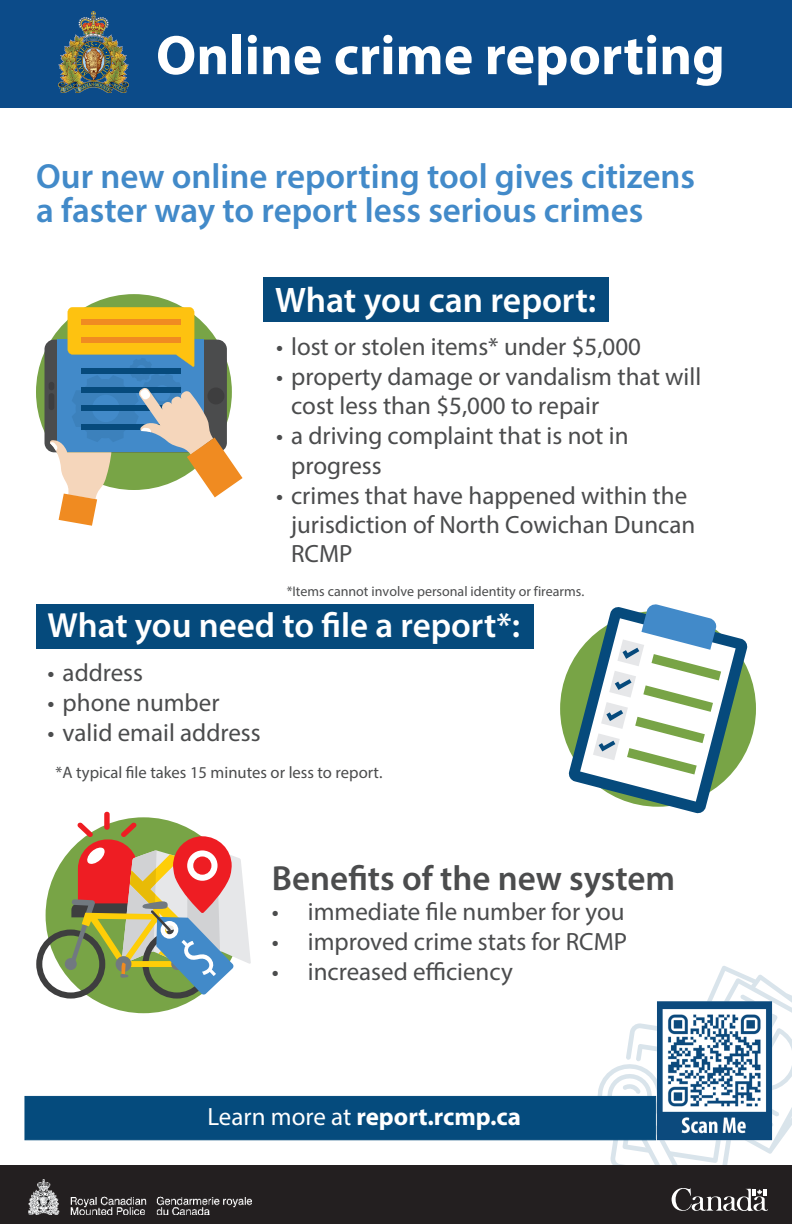
<style>
.page{position:relative;width:792px;height:1224px;background:#fff}
.page>*{position:absolute;margin:0;border:0;box-sizing:border-box;transform-origin:0 0}
.Main_Text{font:700 56px "Myriad Pro";color:#fff}
.t1{font:600 35.6px "Myriad Pro";color:#fff}
.t2{font:600 35px/34px "Myriad Pro";color:#428ac9}
.t3{font:600 35px "Myriad Pro";color:#fff}
.t4{font:600 35px "Myriad Pro";color:#4b4c4d}
.t5{font:25px/29px "Myriad Pro";color:#4b4c4d}
.Back_Info{font:700 25px "Myriad Pro";color:#fff}
.Main_Text-2{font:16.6px "Myriad Pro";color:#4b4c4d}
.t6{font:14px "Myriad Pro";color:#4b4c4d}
.s1{font-weight:400}
</style>
<div class="page">
<div style="left:0;top:1165px;width:792px;height:59px;background:#231f20"></div>
<img style="left:29px;top:1179px;width:223px;height:36px">
<div style="left:0;top:0;width:792px;height:107px;background:#0c4b89"></div>
<div style="left:36px;top:294px;width:196px;height:196px;background:#78a446;border-radius:50%"></div>
<div style="left:46px;top:817px;width:195px;height:196px;background:#78a446;border-radius:50%"></div>
<div style="left:104px;top:812px;width:6px;height:18px;background:#ee1d23;border-radius:3px"></div>
<svg style="left:36px;top:822px;width:215px;height:177px"></svg>
<div style="left:45px;top:340px;width:182px;height:112px;background:#4b4c4d;border-radius:10px"></div>
<div style="left:49px;top:393px;width:5px;height:17px;background:#3e3e3f;border-radius:3px"></div>
<div style="left:49px;top:382px;width:5px;height:8px;background:#3e3e3f;border-radius:3px"></div>
<svg style="left:50px;top:307px;width:193px;height:219px"></svg>
<div style="left:264px;top:277px;width:345px;height:45px;background:#064a7c"></div>
<div style="left:36px;top:604px;width:497px;height:45px;background:#054a7c"></div>
<div style="left:560px;top:611px;width:196px;height:196px;background:#78a446;border-radius:50%"></div>
<svg style="left:568px;top:604px;width:180px;height:210px"></svg>
<svg style="left:597px;top:966px;width:195px;height:245px"></svg>
<img style="left:59px;top:12px;width:70px;height:80px">
<div style="left:24px;top:1096px;width:632px;height:44px;background:#054b7d;border:1px solid #054b7d"></div>
<img style="left:654px;top:996px;width:123px;height:150px">
<p class="Main_Text" style="left:156px;top:19px;width:570px">Online crime reporting</p>
<h1 class="t2" style="left:36px;top:158px;width:661px">Our new online reporting tool gives citizens a faster way to report less serious crimes</h1>
<h1 class="t1" style="left:275px;top:278px;width:323px">What you can report:</h1>
<p class="t5" style="left:276px;top:331px;width:366px">• lost or stolen items* under $5,000</p>
<p class="t5" style="left:291px;top:361px;width:412px;text-indent:-15px">• property damage or vandalism that will cost less than $5,000 to repair</p>
<p class="t5" style="left:291px;top:420px;width:339px;line-height:30px;text-indent:-15px">• a driving complaint that is not in progress</p>
<p class="t5" style="left:291px;top:480px;width:406px;text-indent:-15px">• crimes that have happened within the jurisdiction of North Cowichan Duncan<br>RCMP</p>
<p class="t6" style="left:287px;top:583px;width:299px">*Items cannot involve personal identity or firearms.</p>
<h1 class="t3" style="left:48px;top:603px;width:474px">What you need to file a report*:</h1>
<p class="t5" style="left:48px;top:658px;width:97px">• address</p>
<p class="t5" style="left:48px;top:688px;width:173px">• phone number</p>
<p class="t5" style="left:48px;top:718px;width:215px">• valid email address</p>
<p class="Main_Text-2" style="left:56px;top:762px;width:328px">*A typical file takes 15 minutes or less to report.</p>
<h1 class="t4" style="left:272px;top:856px;width:405px">Benefits of the new system</h1>
<p class="t5" style="left:272px;top:896px;width:354px">• immediate file number for you</p>
<p class="t5" style="left:272px;top:926px;width:357px">• improved crime stats for RCMP</p>
<p class="t5" style="left:272px;top:956px;width:243px">• increased efficiency</p>
<p class="Back_Info" style="left:207px;top:1101px;width:315px"><span class="s1">Learn more at</span> report.rcmp.ca</p>
</div>
